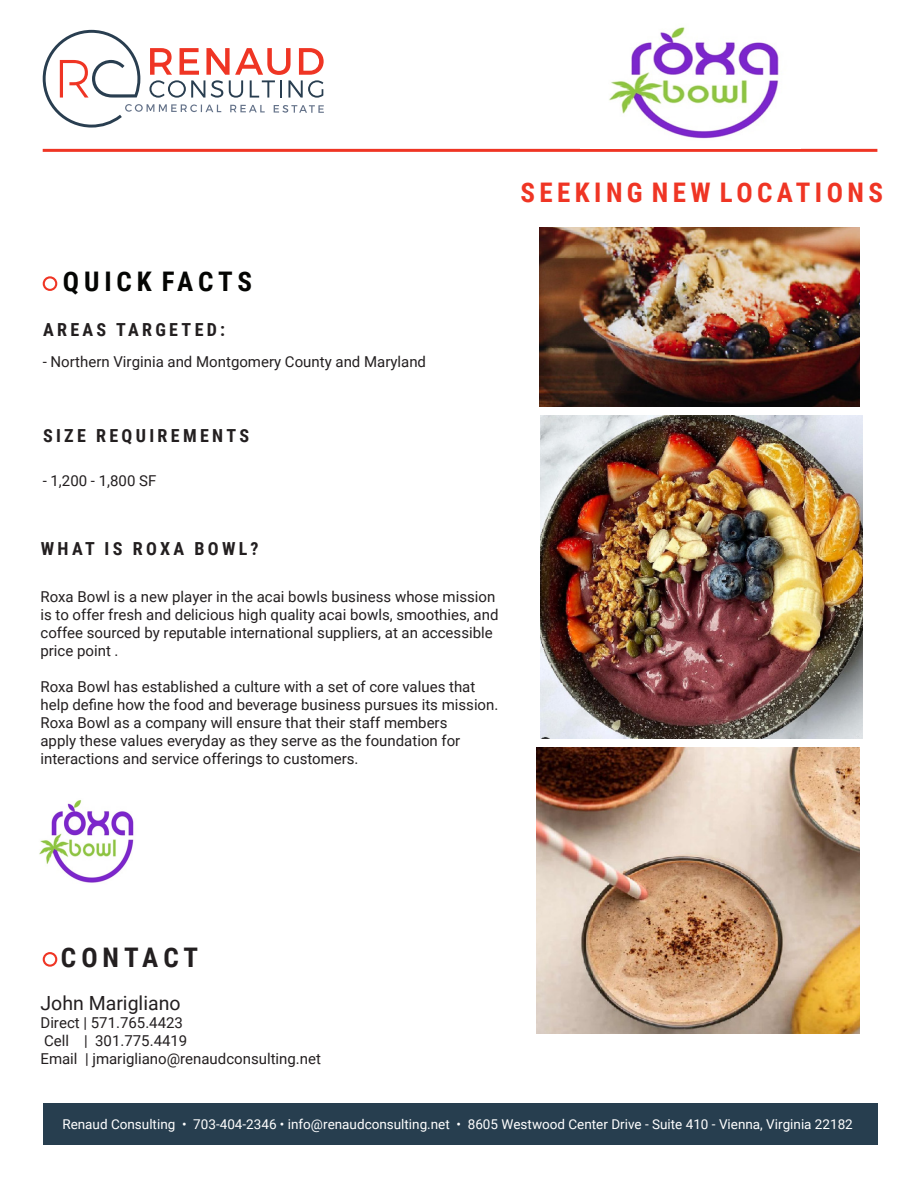
<style>
.page{position:relative;width:918px;height:1188px;background:#fff}
.page>*{position:absolute;margin:0;border:0;box-sizing:border-box;transform-origin:0 0}
.t1{font:700 27px "Roboto Condensed";letter-spacing:.165em;color:#ef3524}
.t2{font:700 27px "Roboto Condensed";letter-spacing:.18em;color:#040503}
.t3{font:700 27px "Roboto Condensed";letter-spacing:.185em;color:#231f20}
.t4{font:19.5px "Roboto";color:#231f20}
.t5{font:700 18px "Roboto Condensed";letter-spacing:.185em;color:#231f20}
.t6{font:15px/18px "Roboto";color:#231f20}
.t7{font:13.5px "Roboto";color:#fff}
</style>
<div class="page">
<hr style="left:43px;top:149px;width:834px;height:3px;background:#ef3524">
<div style="left:43px;top:1104px;width:834px;height:41px;background:#273e4f"></div>
<svg style="left:43px;top:30px;width:281px;height:98px"></svg>
<div style="left:43px;top:276px;width:14px;height:15px;border:2px solid #ef3524;border-radius:50%"></div>
<div style="left:43px;top:952px;width:14px;height:15px;border:2px solid #ef3524;border-radius:50%"></div>
<img style="left:536px;top:747px;width:324px;height:287px">
<img style="left:609px;top:27px;width:170px;height:112px">
<img style="left:541px;top:416px;width:322px;height:322px">
<img style="left:39px;top:800px;width:95px;height:83px">
<img style="left:540px;top:227px;width:320px;height:179px">
<p class="t1" style="left:521px;top:174px;width:364px">SEEKING NEW LOCATIONS</p>
<p class="t2" style="left:63px;top:263px;width:191px">QUICK FACTS</p>
<p class="t5" style="left:43px;top:317px;width:184px">AREAS TARGETED:</p>
<p class="t6" style="left:43px;top:352px;width:385px">- Northern Virginia and Montgomery County and Maryland</p>
<p class="t5" style="left:43px;top:423px;width:208px">SIZE REQUIREMENTS</p>
<p class="t6" style="left:43px;top:471px;width:115px">- 1,200 - 1,800 SF</p>
<p class="t5" style="left:41px;top:536px;width:219px">WHAT IS ROXA BOWL?</p>
<p class="t6" style="left:40px;top:587px;width:459px">Roxa Bowl is a new player in the acai bowls business whose mission is to offer fresh and delicious high quality acai bowls, smoothies, and coffee sourced by reputable international suppliers, at an accessible price point .</p>
<p class="t6" style="left:40px;top:677px;width:459px">Roxa Bowl has established a culture with a set of core values that help define how the food and beverage business pursues its mission.<br>Roxa Bowl as a company will ensure that their staff members<br>apply these values everyday as they serve as the foundation for interactions and service offerings to customers.</p>
<p class="t3" style="left:61px;top:939px;width:139px">CONTACT</p>
<p class="t4" style="left:40px;top:989px;width:142px">John Marigliano</p>
<p class="t6" style="left:40px;top:1013px;width:144px">Direct | 571.765.4423</p>
<p class="t6" style="left:44px;top:1031px;width:145px">Cell | 301.775.4419</p>
<p class="t6" style="left:40px;top:1049px;width:282px">Email | jmarigliano@renaudconsulting.net</p>
<p class="t7" style="left:62px;top:1115px;width:792px">Renaud Consulting • 703-404-2346 • info@renaudconsulting.net • 8605 Westwood Center Drive - Suite 410 - Vienna, Virginia 22182</p>
</div>
